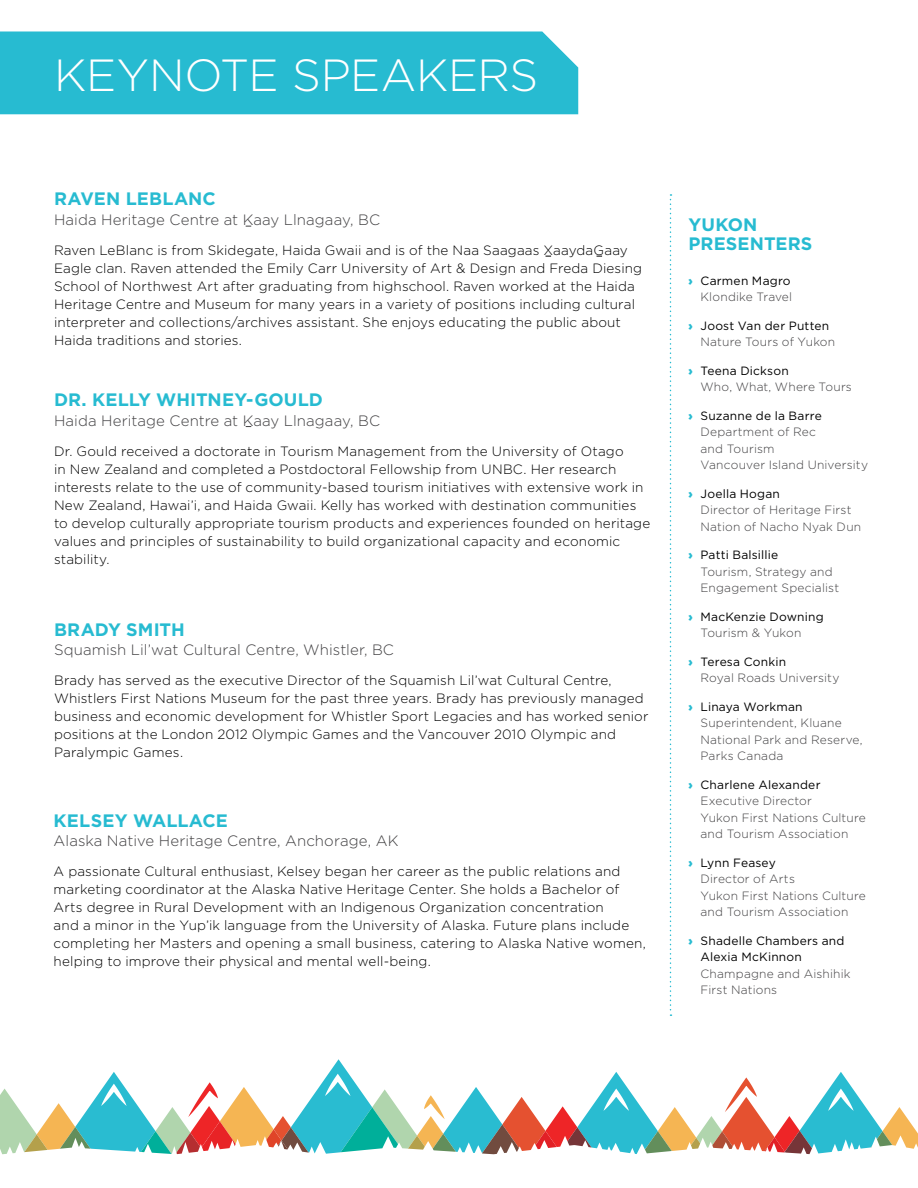
<style>
.page{position:relative;width:918px;height:1188px;background:#fff}
.page>*{position:absolute;margin:0;border:0;box-sizing:border-box;transform-origin:0 0}
.t1{font:300 45px "Gotham";letter-spacing:-.005em;color:#fff}
.t2{font:700 18px/19.5px "Gotham";letter-spacing:.005em;color:#27bbd1}
.t3{font:300 15px "Gotham";letter-spacing:.005em;color:#414042}
.t4{font:300 13.5px/18px "Gotham";letter-spacing:.01em;color:#000}
.t5{font:300 12px/16.5px "Gotham";letter-spacing:.015em;color:#414042}
.t6{font:12px/16.5px "Gotham";letter-spacing:.02em;color:#000}
.s1{font-weight:900;color:#27bbd1}
.s2{font-weight:400;color:#000}
.s3{font-weight:300;color:#414042}
</style>
<div class="page">
<div style="left:0;top:31px;width:578px;height:83px;background:#27bbd1"></div>
<svg style="left:0;top:1059px;width:918px;height:96px"></svg>
<svg style="left:670px;top:194px;width:1px;height:822px"></svg>
<h1 class="t1" style="left:54px;top:47px;width:486px">KEYNOTE SPEAKERS</h1>
<h2 class="t2" style="left:54px;top:189px;width:163px">RAVEN LEBLANC</h2>
<p class="t3" style="left:54px;top:210px;width:328px">Haida Heritage Centre at Kaay Llnagaay, BC</p>
<p class="t4" style="left:54px;top:240px;width:590px">Raven LeBlanc is from Skidegate, Haida Gwaii and is of the Naa Saagaas XaaydaGaay Eagle clan. Raven attended the Emily Carr University of Art &amp; Design and Freda Diesing School of Northwest Art after graduating from highschool. Raven worked at the Haida Heritage Centre and Museum for many years in a variety of positions including cultural interpreter and collections/archives assistant. She enjoys educating the public about Haida traditions and stories.</p>
<h2 class="t2" style="left:54px;top:390px;width:270px">DR. KELLY WHITNEY-GOULD</h2>
<p class="t3" style="left:54px;top:411px;width:328px">Haida Heritage Centre at Kaay Llnagaay, BC</p>
<p class="t4" style="left:54px;top:442px;width:598px">Dr. Gould received a doctorate in Tourism Management from the University of Otago<br>in New Zealand and completed a Postdoctoral Fellowship from UNBC. Her research interests relate to the use of community-based tourism initiatives with extensive work in New Zealand, Hawai’i, and Haida Gwaii. Kelly has worked with destination communities to develop culturally appropriate tourism products and experiences founded on heritage values and principles of sustainability to build organizational capacity and economic stability.</p>
<h2 class="t2" style="left:54px;top:620px;width:132px">BRADY SMITH</h2>
<p class="t3" style="left:54px;top:641px;width:342px">Squamish Lil’wat Cultural Centre, Whistler, BC</p>
<p class="t4" style="left:54px;top:671px;width:596px">Brady has served as the executive Director of the Squamish Lil’wat Cultural Centre, Whistlers First Nations Museum for the past three years. Brady has previously managed business and economic development for Whistler Sport Legacies and has worked senior positions at the London 2012 Olympic Games and the Vancouver 2010 Olympic and Paralympic Games.</p>
<h2 class="t2" style="left:54px;top:810px;width:176px">KELSEY WALLACE</h2>
<p class="t3" style="left:54px;top:831px;width:346px">Alaska Native Heritage Centre, Anchorage, AK</p>
<p class="t4" style="left:54px;top:862px;width:594px">A passionate Cultural enthusiast, Kelsey began her career as the public relations and marketing coordinator at the Alaska Native Heritage Center. She holds a Bachelor of Arts degree in Rural Development with an Indigenous Organization concentration<br>and a minor in the Yup’ik language from the University of Alaska. Future plans include completing her Masters and opening a small business, catering to Alaska Native women, helping to improve their physical and mental well-being.</p>
<h2 class="t2" style="left:688px;top:214px;width:125px">YUKON<br>PRESENTERS</h2>
<p class="t5" style="left:688px;top:272px;width:105px;text-align:right"><span class="s1">›</span> <span class="s2">Carmen Magro<br></span>Klondike Travel</p>
<p class="t5" style="left:700px;top:317px;width:136px;text-indent:-12px"><span class="s1">›</span> <span class="s2">Joost Van der Putten<br></span>Nature Tours of Yukon</p>
<p class="t5" style="left:700px;top:362px;width:153px;text-indent:-12px"><span class="s1">›</span> <span class="s2">Teena Dickson<br></span>Who, What, Where Tours</p>
<p class="t5" style="left:700px;top:407px;width:169px;text-indent:-12px"><span class="s1">›</span> <span class="s2">Suzanne de la Barre<br></span>Department of Rec<br>and Tourism<br>Vancouver Island University</p>
<p class="t5" style="left:700px;top:485px;width:162px;text-indent:-12px"><span class="s1">›</span> <span class="s2">Joella Hogan<br></span>Director of Heritage First<br>Nation of Nacho Nyak Dun</p>
<p class="t5" style="left:700px;top:546px;width:140px;text-indent:-12px"><span class="s1">›</span> <span class="s2">Patti Balsillie<br></span>Tourism, Strategy and<br>Engagement Specialist</p>
<p class="t6" style="left:700px;top:608px;width:125px;text-indent:-12px"><span class="s1">›</span> MacKenzie Downing<br><span class="s3">Tourism &amp; Yukon</span></p>
<p class="t5" style="left:700px;top:653px;width:140px;text-indent:-12px"><span class="s1">›</span> <span class="s2">Teresa Conkin<br></span>Royal Roads University</p>
<p class="t5" style="left:700px;top:698px;width:164px;text-indent:-12px"><span class="s1">›</span> <span class="s2">Linaya Workman<br></span>Superintendent, Kluane<br>National Park and Reserve,<br>Parks Canada</p>
<p class="t5" style="left:700px;top:776px;width:167px;text-indent:-12px"><span class="s1">›</span> <span class="s2">Charlene Alexander<br></span>Executive Director<br>Yukon First Nations Culture and Tourism Association</p>
<p class="t5" style="left:700px;top:854px;width:167px;text-indent:-12px"><span class="s1">›</span> <span class="s2">Lynn Feasey<br></span>Director of Arts<br>Yukon First Nations Culture and Tourism Association</p>
<p class="t6" style="left:700px;top:932px;width:146px;text-indent:-12px"><span class="s1">›</span> Shadelle Chambers and<br>Alexia McKinnon</p>
<p class="t5" style="left:700px;top:965px;width:152px">Champagne and Aishihik<br>First Nations</p>
</div>
